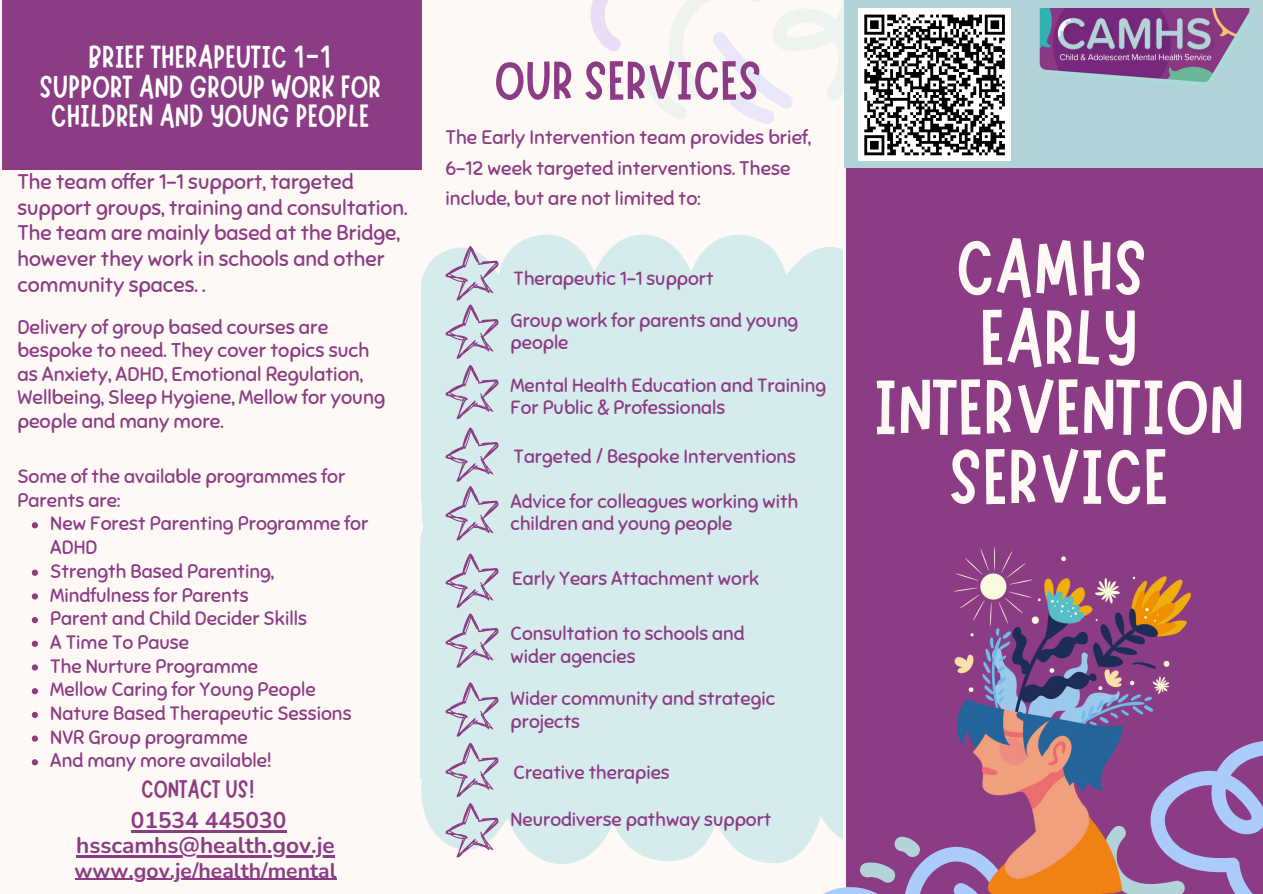
<style>
.page{position:relative;width:1263px;height:894px;background:#fff}
.page>*{position:absolute;margin:0;border:0;box-sizing:border-box;transform-origin:0 0}
.t1{font:79.05px/69.6px "Marykate";color:#fef9f4;text-align:center}
.t2{font:55.5px "Marykate";color:#8b3c85}
.t3{font:32.1px/29.1px "Marykate";color:#fff;text-align:center}
.t4{font:25.65px "Marykate";color:#8b3c85}
.t5{font:700 22.65px "Nunito";color:#8b3c85}
.t6{font:21.15px/25.8px "Sniglet";color:#8b3c85}
.t7{font:700 21.15px "Nunito";color:#8b3c85}
.t8{font:19.8px/23.7px "Sniglet";color:#8b3c85}
.t9{font:19.5px/30.3px "Sniglet";color:#8b3c85}
.t10{font:19.35px/23.7px "Sniglet";color:#8b3c85}
.t11{font:19.05px/22.5px "Sniglet";color:#8b3c85}
</style>
<div class="page">
<div style="left:0;top:0;width:1263px;height:893px;background:#fef9f4"></div>
<div style="left:846px;top:166px;width:417px;height:727px;background:#8b3c85"></div>
<div style="left:422px;top:234px;width:420px;height:248px;background:#d6ecec"></div>
<div style="left:421px;top:483px;width:422px;height:380px;background:#d6ecec"></div>
<svg style="left:748px;top:723px;width:515px;height:170px"></svg>
<div style="left:845px;top:0;width:418px;height:168px;background:#b2d3d7"></div>
<img style="left:1039px;top:9px;width:211px;height:73px">
<svg style="left:445px;top:246px;width:53px;height:173px;background:#cbcfdb"></svg>
<svg style="left:445px;top:427px;width:53px;height:113px;background:#c9ceda"></svg>
<svg style="left:445px;top:553px;width:53px;height:114px;background:#c9cfdb"></svg>
<svg style="left:445px;top:682px;width:53px;height:54px;background:#c8cdda"></svg>
<svg style="left:445px;top:742px;width:53px;height:115px;background:#cdd0db"></svg>
<div style="left:859px;top:9px;width:152px;height:152px;background:#fff"></div>
<svg style="left:590px;top:0;width:418px;height:157px"></svg>
<img style="left:954px;top:547px;width:236px;height:346px">
<hr style="left:131px;top:830px;width:155px;height:2px;background:#8b3c85">
<hr style="left:76px;top:855px;width:259px;height:2px;background:#8b3c85">
<hr style="left:75px;top:878px;width:261px;height:1px;background:#8b3c85">
<div style="left:2px;top:0;width:420px;height:170px;background:#8b3c85"></div>
<svg style="left:32px;top:522px;width:6px;height:6px"></svg>
<svg style="left:32px;top:569px;width:6px;height:6px"></svg>
<svg style="left:32px;top:593px;width:6px;height:6px"></svg>
<svg style="left:32px;top:617px;width:6px;height:6px"></svg>
<svg style="left:32px;top:640px;width:6px;height:6px"></svg>
<svg style="left:32px;top:664px;width:6px;height:6px"></svg>
<svg style="left:32px;top:688px;width:6px;height:6px"></svg>
<svg style="left:32px;top:711px;width:6px;height:6px"></svg>
<svg style="left:32px;top:735px;width:6px;height:6px"></svg>
<svg style="left:32px;top:759px;width:6px;height:6px"></svg>
<h3 class="t3" style="left:39px;top:39px;width:343px">BRIEF THERAPEUTIC 1-1<br>SUPPORT AND GROUP WORK FOR<br>CHILDREN AND YOUNG PEOPLE</h3>
<p class="t6" style="left:17px;top:168px;width:392px">The team offer 1-1 support, targeted support groups, training and consultation.<br>The team are mainly based at the Bridge, however they work in schools and other community spaces. .</p>
<p class="t8" style="left:17px;top:315px;width:369px">Delivery of group based courses are bespoke to need. They cover topics such as Anxiety, ADHD, Emotional Regulation, Wellbeing, Sleep Hygiene, Mellow for young people and many more.</p>
<p class="t10" style="left:17px;top:464px;width:329px">Some of the available programmes for<br>Parents are:</p>
<p class="t10" style="left:50px;top:512px;width:320px">New Forest Parenting Programme for<br>ADHD</p>
<p class="t10" style="left:50px;top:559px;width:226px">Strength Based Parenting,</p>
<p class="t10" style="left:50px;top:583px;width:200px">Mindfulness for Parents</p>
<p class="t10" style="left:50px;top:606px;width:258px">Parent and Child Decider Skills</p>
<p class="t10" style="left:50px;top:630px;width:140px">A Time To Pause</p>
<p class="t10" style="left:50px;top:654px;width:209px">The Nurture Programme</p>
<p class="t10" style="left:50px;top:677px;width:267px">Mellow Caring for Young People</p>
<p class="t10" style="left:50px;top:701px;width:303px">Nature Based Therapeutic Sessions</p>
<p class="t10" style="left:50px;top:725px;width:199px">NVR Group programme</p>
<p class="t10" style="left:50px;top:748px;width:223px">And many more available!</p>
<p class="t4" style="left:141px;top:772px;width:115px">CONTACT US!</p>
<h1 class="t5" style="left:131px;top:805px;width:157px">01534 445030</h1>
<p class="t5" style="left:76px;top:829px;width:260px">hsscamhs@health.gov.je</p>
<p class="t7" style="left:75px;top:856px;width:263px">www.gov.je/health/mental</p>
<h2 class="t2" style="left:495px;top:45px;width:269px">OUR SERVICES</h2>
<p class="t9" style="left:445px;top:123px;width:367px">The Early Intervention team provides brief,<br>6-12 week targeted interventions. These include, but are not limited to:</p>
<p class="t11" style="left:514px;top:267px;width:202px">Therapeutic 1-1 support</p>
<p class="t11" style="left:511px;top:309px;width:289px">Group work for parents and young people</p>
<p class="t11" style="left:511px;top:374px;width:317px">Mental Health Education and Training<br>For Public &amp; Professionals</p>
<p class="t11" style="left:514px;top:445px;width:284px">Targeted / Bespoke Interventions</p>
<p class="t11" style="left:511px;top:490px;width:289px">Advice for colleagues working with children and young people</p>
<p class="t11" style="left:512px;top:567px;width:249px">Early Years Attachment work</p>
<p class="t11" style="left:511px;top:622px;width:235px">Consultation to schools and wider agencies</p>
<p class="t11" style="left:511px;top:687px;width:266px">Wider community and strategic projects</p>
<p class="t11" style="left:514px;top:761px;width:158px">Creative therapies</p>
<p class="t11" style="left:511px;top:808px;width:262px">Neurodiverse pathway support</p>
<p class="t1" style="left:873px;top:225px;width:372px">CAMHS<br>EARLY<br>INTERVENTION<br>SERVICE</p>
</div>
